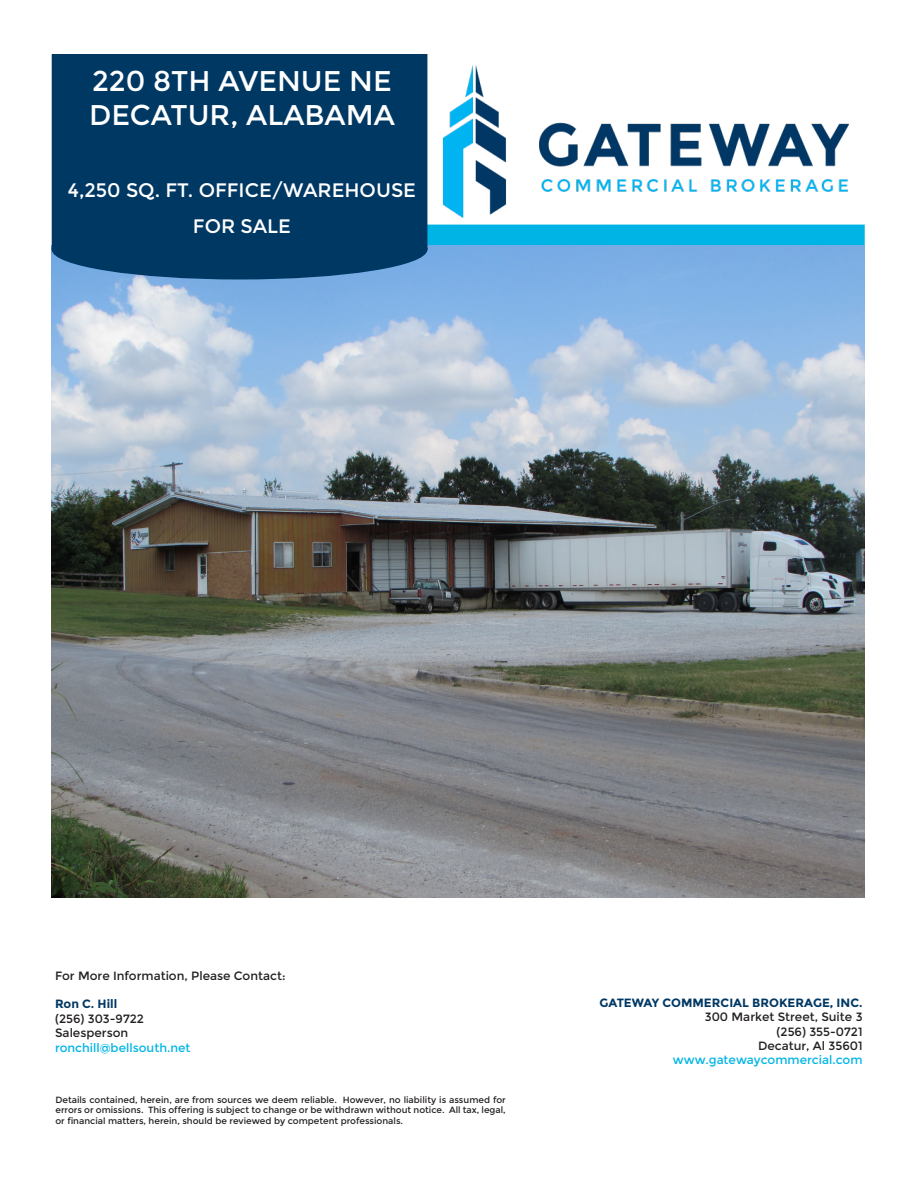
<style>
.page{position:relative;width:918px;height:1188px;background:#fff}
.page>*{position:absolute;margin:0;border:0;box-sizing:border-box;transform-origin:0 0}
.t1{font:28.5px "Montserrat";color:#fff}
.t2{font:19.5px "Montserrat";color:#fff}
.t3{font:12px/14.4px "Montserrat";color:#231f20}
.t4{font:12px "Montserrat";color:#00b5e6}
.t5{font:700 12px "Montserrat";color:#003864}
.t6{font:9px/10.8px "Montserrat";color:#231f20;text-align:justify}
</style>
<div class="page">
<div style="left:53px;top:225px;width:812px;height:25px;background:#00b5e6"></div>
<img style="left:52px;top:245px;width:813px;height:653px">
<div style="left:52px;top:220px;width:375px;height:59px;background:#003864;border-radius:50%"></div>
<div style="left:52px;top:54px;width:375px;height:196px;background:#003864"></div>
<img style="left:435px;top:65px;width:421px;height:160px">
<p class="t1" style="left:92px;top:64px;width:301px">220 8TH AVENUE NE</p>
<p class="t1" style="left:89px;top:98px;width:307px">DECATUR, ALABAMA</p>
<p class="t2" style="left:68px;top:179px;width:350px">4,250 SQ. FT. OFFICE/WAREHOUSE</p>
<p class="t2" style="left:193px;top:215px;width:100px">FOR SALE</p>
<h3 class="t3" style="left:55px;top:968px;width:232px">For More Information, Please Contact:</h3>
<h3 class="t5" style="left:55px;top:997px;width:64px">Ron C. Hill</h3>
<h3 class="t3" style="left:55px;top:1012px;width:90px">(256) 303-9722<br>Salesperson</h3>
<h3 class="t4" style="left:55px;top:1040px;width:137px">ronchill@bellsouth.net</h3>
<p class="t6" style="left:55px;top:1094px;width:452px">Details contained, herein, are from sources we deem reliable. However, no liability is assumed for errors or omissions. This offering is subject to change or be withdrawn without notice. All tax, legal, or financial matters, herein, should be reviewed by competent professionals.</p>
<h3 class="t5" style="left:599px;top:995px;width:265px">GATEWAY COMMERCIAL BROKERAGE, INC.</h3>
<h3 class="t3" style="left:705px;top:1010px;width:159px;text-align:right">300 Market Street, Suite 3 (256) 355-0721<br>Decatur, Al 35601</h3>
<h3 class="t4" style="left:673px;top:1053px;width:191px">www.gatewaycommercial.com</h3>
</div>
